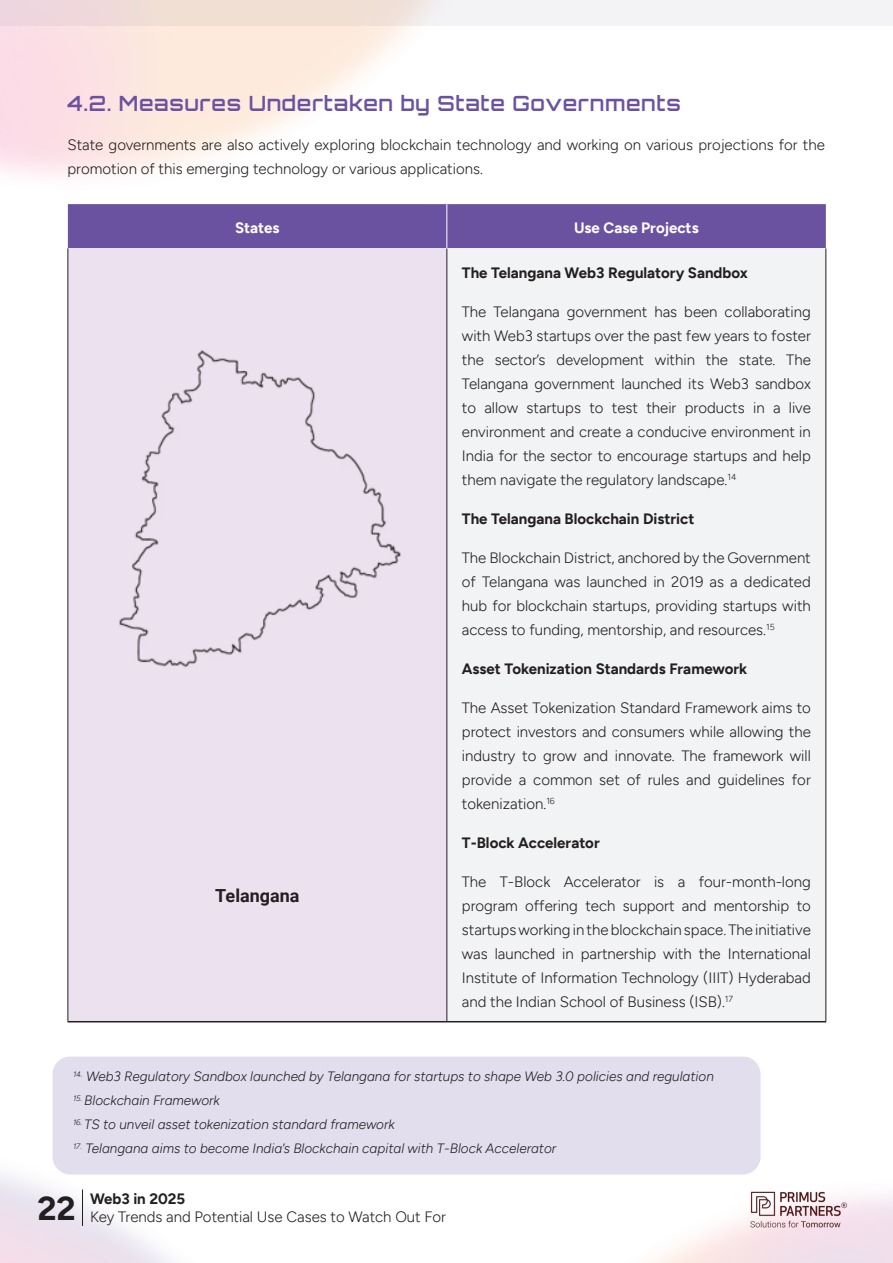
<style>
.page{position:relative;width:893px;height:1263px;background:#fff}
.page>*{position:absolute;margin:0;border:0;box-sizing:border-box;transform-origin:0 0}
.Chapter_Sub_Heading{font:600 21px "Orbitron";letter-spacing:.03em;color:#6b52a1}
.Bold_Body{font:700 18px "Roboto";color:#231f20}
.Body{font:300 15px/24px "Oak Sans";color:#231f20;text-align:justify}
.Body-2{font:700 15px "Oak Sans";color:#231f20}
.Body-3{font:700 15px "Oak Sans";color:#fff}
.t1{font:italic 300 13.5px "Oak Sans";color:#231f20}
.s1{font-weight:700}
.s2{font-weight:700;font-size:33px}
</style>
<div class="page">
<svg style="left:0;top:0;width:893px;height:25px;fill:#f3f3f5"></svg>
<hr style="left:82px;top:1189px;width:1px;height:37px;background:#231f20">
<img style="left:733px;top:1187px;width:125px;height:50px">
<div style="left:52px;top:1056px;width:708px;height:118px;background:#e3deee;border-radius:18px"></div>
<div style="left:68px;top:204px;width:758px;height:44px;background:#6b52a1"></div>
<div style="left:68px;top:248px;width:379px;height:774px;background:#ece1ef"></div>
<div style="left:447px;top:248px;width:379px;height:774px;background:#f2f3f4"></div>
<hr style="left:68px;top:1021px;width:379px;height:1px;background:#231f20">
<hr style="left:447px;top:1021px;width:379px;height:1px;background:#231f20">
<hr style="left:68px;top:248px;width:1px;height:773px;background:#231f20">
<hr style="left:446px;top:248px;width:1px;height:773px;background:#231f20">
<hr style="left:825px;top:248px;width:1px;height:773px;background:#231f20">
<hr style="left:446px;top:204px;width:1px;height:44px;background:#fff">
<img style="left:119px;top:350px;width:282px;height:317px">
<p class="Chapter_Sub_Heading" style="left:68px;top:91px;width:615px">4.2. Measures Undertaken by State Governments</p>
<p class="Body" style="left:68px;top:133px;width:759px">State governments are also actively exploring blockchain technology and working on various projections for the promotion of this emerging technology or various applications.</p>
<p class="Body-3" style="left:235px;top:219px;width:46px">States</p>
<p class="Body-3" style="left:574px;top:219px;width:126px">Use Case Projects</p>
<p class="Bold_Body" style="left:215px;top:883px;width:86px">Telangana</p>
<p class="Body-2" style="left:462px;top:263px;width:288px">The Telangana Web3 Regulatory Sandbox</p>
<p class="Body" style="left:462px;top:299px;width:351px">The Telangana government has been collaborating with Web3 startups over the past few years to foster the sector’s development within the state. The Telangana government launched its Web3 sandbox to allow startups to test their products in a live environment and create a conducive environment in India for the sector to encourage startups and help them navigate the regulatory landscape.<sup>14</sup></p>
<p class="Body-2" style="left:462px;top:509px;width:234px">The Telangana Blockchain District</p>
<p class="Body" style="left:462px;top:545px;width:350px">The Blockchain District, anchored by the Government of Telangana was launched in 2019 as a dedicated hub for blockchain startups, providing startups with access to funding, mentorship, and resources.<sup>15</sup></p>
<p class="Body-2" style="left:462px;top:659px;width:287px">Asset Tokenization Standards Framework</p>
<p class="Body" style="left:462px;top:695px;width:350px">The Asset Tokenization Standard Framework aims to protect investors and consumers while allowing the industry to grow and innovate. The framework will provide a common set of rules and guidelines for tokenization.<sup>16</sup></p>
<p class="Body-2" style="left:462px;top:833px;width:139px">T-Block Accelerator</p>
<p class="Body" style="left:462px;top:869px;width:350px">The T-Block Accelerator is a four-month-long program offering tech support and mentorship to startups working in the blockchain space. The initiative was launched in partnership with the International Institute of Information Technology (IIIT) Hyderabad and the Indian School of Business (ISB).<sup>17</sup></p>
<p class="t1" style="left:73px;top:1069px;width:642px"><sup>14.</sup> Web3 Regulatory Sandbox launched by Telangana for startups to shape Web 3.0 policies and regulation</p>
<p class="t1" style="left:73px;top:1093px;width:148px"><sup>15.</sup> Blockchain Framework</p>
<p class="t1" style="left:73px;top:1117px;width:323px"><sup>16.</sup> TS to unveil asset tokenization standard framework</p>
<p class="t1" style="left:73px;top:1141px;width:485px"><sup>17.</sup> Telangana aims to become India’s Blockchain capital with T-Block Accelerator</p>
<p class="Body" style="left:38px;top:1189px;width:410px;line-height:18px;text-indent:52px"><span class="s1">Web3 in 2025<br></span><span class="s2">22</span> Key Trends and Potential Use Cases to Watch Out For</p>
</div>
